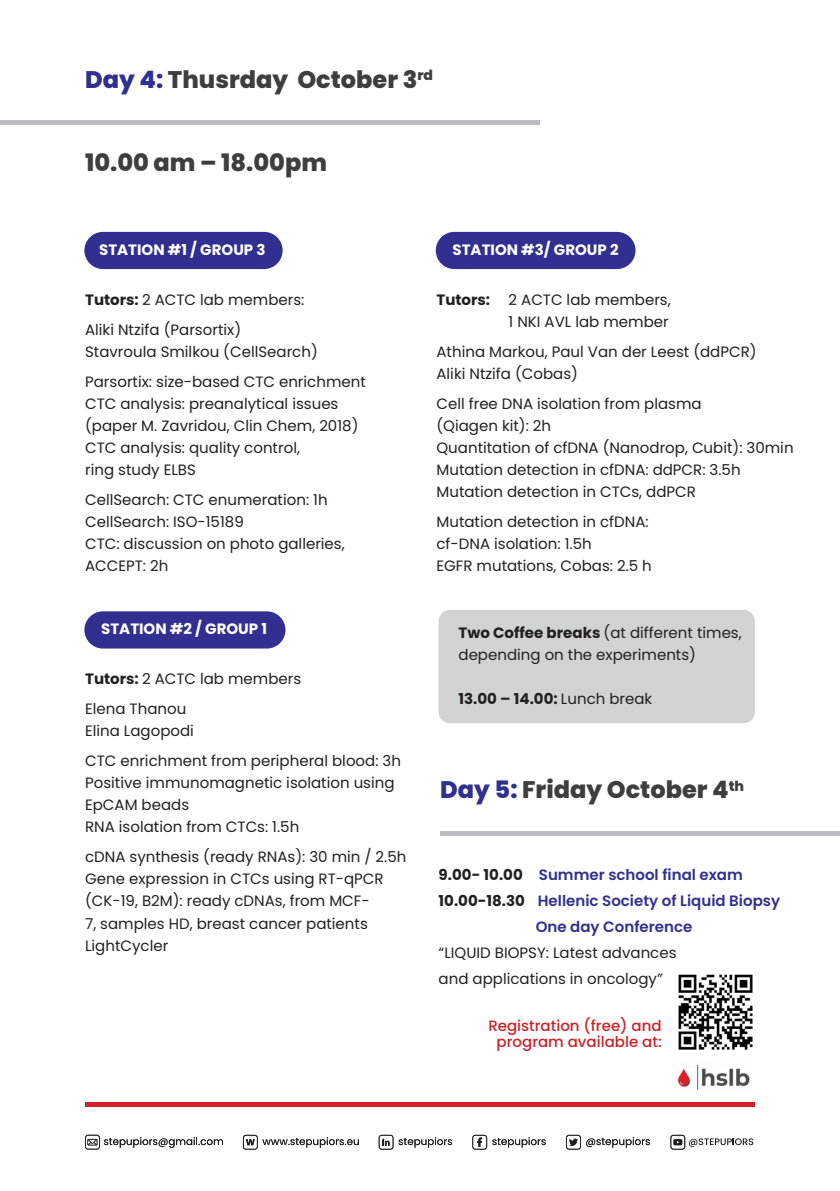
<style>
.page{position:relative;width:840px;height:1191px;background:#fff}
.page>*{position:absolute;margin:0;border:0;box-sizing:border-box;transform-origin:0 0}
.t1{font:800 24px "Poppins";color:#3e3e3f}
.t2{font:15px/22px "Poppins";color:#231f20}
.t3{font:600 15px "Poppins";color:#313091}
.t4{font:700 15px "Poppins";color:#fff}
.t5{font:500 15px/16px "Poppins";color:#d02128;text-align:center}
.t6{font:700 15px "Poppins";color:#231f20}
.s1{color:#313091}
.s2{font-weight:700}
.s3{font-weight:400}
.s4{font-weight:700;color:#231f20}
</style>
<div class="page">
<div style="left:84px;top:232px;width:198px;height:37px;background:#313091;border-radius:19px"></div>
<div style="left:435px;top:232px;width:200px;height:37px;background:#313091;border-radius:19px"></div>
<div style="left:84px;top:611px;width:201px;height:37px;background:#313091;border-radius:19px"></div>
<hr style="left:85px;top:1102px;width:669px;height:4px;background:#d02128">
<hr style="left:0;top:121px;width:539px;height:4px;background:#bcbdc0">
<hr style="left:440px;top:831px;width:399px;height:4px;background:#bcbdc0">
<div style="left:438px;top:610px;width:316px;height:113px;background:#d1d2d4;border-radius:11px"></div>
<img style="left:678px;top:974px;width:75px;height:76px">
<img style="left:677px;top:1064px;width:73px;height:26px">
<svg style="left:243px;top:1134px;width:115px;height:15px"></svg>
<svg style="left:566px;top:1134px;width:14px;height:15px"></svg>
<svg style="left:586px;top:1137px;width:63px;height:10px"></svg>
<svg style="left:378px;top:1134px;width:74px;height:15px"></svg>
<svg style="left:85px;top:1134px;width:138px;height:15px"></svg>
<svg style="left:472px;top:1134px;width:73px;height:15px"></svg>
<svg style="left:670px;top:1134px;width:82px;height:15px"></svg>
<h1 class="t1" style="left:85px;top:65px;width:349px"><span class="s1">Day 4:</span> Thusrday October 3<sup>rd</sup></h1>
<h1 class="t1" style="left:85px;top:149px;width:243px">10.00 am – 18.00pm</h1>
<p class="t4" style="left:99px;top:241px;width:168px">STATION #1 / GROUP 3</p>
<p class="t4" style="left:452px;top:241px;width:167px">STATION #3/ GROUP 2</p>
<p class="t2" style="left:85px;top:285px;width:221px;line-height:30px"><span class="s2">Tutors:</span> 2 ACTC lab members:<br>Aliki Ntzifa (Parsortix)</p>
<p class="t2" style="left:85px;top:337px;width:282px;line-height:30px">Stavroula Smilkou (CellSearch)<br>Parsortix: size-based CTC enrichment</p>
<p class="t2" style="left:85px;top:393px;width:275px">CTC analysis: preanalytical issues (paper M. Zavridou, Clin Chem, 2018)<br>CTC analysis: quality control,<br>ring study ELBS</p>
<p class="t2" style="left:85px;top:489px;width:261px">CellSearch: CTC enumeration: 1h<br>CellSearch: ISO-15189<br>CTC: discussion on photo galleries,<br>ACCEPT: 2h</p>
<p class="t2" style="left:436px;top:289px;width:236px;text-align:right"><span class="s2">Tutors:</span> 2 ACTC lab members,<br>1 NKI AVL lab member</p>
<p class="t2" style="left:436px;top:341px;width:321px">Athina Markou, Paul Van der Leest (ddPCR)<br>Aliki Ntzifa (Cobas)</p>
<p class="t2" style="left:436px;top:393px;width:358px">Cell free DNA isolation from plasma<br>(Qiagen kit): 2h<br>Quantitation of cfDNA (Nanodrop, Cubit): 30min Mutation detection in cfDNA: ddPCR: 3.5h Mutation detection in CTCs, ddPCR</p>
<p class="t2" style="left:436px;top:511px;width:217px">Mutation detection in cfDNA: cf-DNA isolation: 1.5h<br>EGFR mutations, Cobas: 2.5 h</p>
<p class="t4" style="left:101px;top:620px;width:167px">STATION #2 / GROUP 1</p>
<p class="t2" style="left:458px;top:622px;width:284px"><span class="s2">Two Coffee breaks</span> (at different times, depending on the experiments)</p>
<p class="t6" style="left:458px;top:690px;width:195px">13.00 – 14.00: <span class="s3">Lunch break</span></p>
<p class="t2" style="left:85px;top:664px;width:217px;line-height:30px"><span class="s2">Tutors:</span> 2 ACTC lab members<br>Elena Thanou</p>
<p class="t2" style="left:85px;top:716px;width:317px;line-height:30px">Elina Lagopodi<br>CTC enrichment from peripheral blood: 3h</p>
<p class="t2" style="left:85px;top:772px;width:311px">Positive immunomagnetic isolation using<br>EpCAM beads<br>RNA isolation from CTCs: 1.5h</p>
<p class="t2" style="left:85px;top:846px;width:322px">cDNA synthesis (ready RNAs): 30 min / 2.5h Gene expression in CTCs using RT-qPCR (CK-19, B2M): ready cDNAs, from MCF-<br>7, samples HD, breast cancer patients LightCycler</p>
<h1 class="t1" style="left:440px;top:776px;width:305px"><span class="s1">Day 5:</span> Friday October 4<sup>th</sup></h1>
<p class="t3" style="left:438px;top:865px;width:305px"><span class="s4">9.00- 10.00</span> Summer school final exam</p>
<p class="t3" style="left:438px;top:891px;width:343px"><span class="s4">10.00-18.30</span> Hellenic Society of Liquid Biopsy</p>
<p class="t3" style="left:535px;top:917px;width:158px">One day Conference</p>
<p class="t2" style="left:438px;top:939px;width:239px;line-height:26px">“LIQUID BIOPSY: Latest advances and applications in oncology”</p>
<p class="t5" style="left:488px;top:1018px;width:175px">Registration (free) and program available at:</p>
</div>
